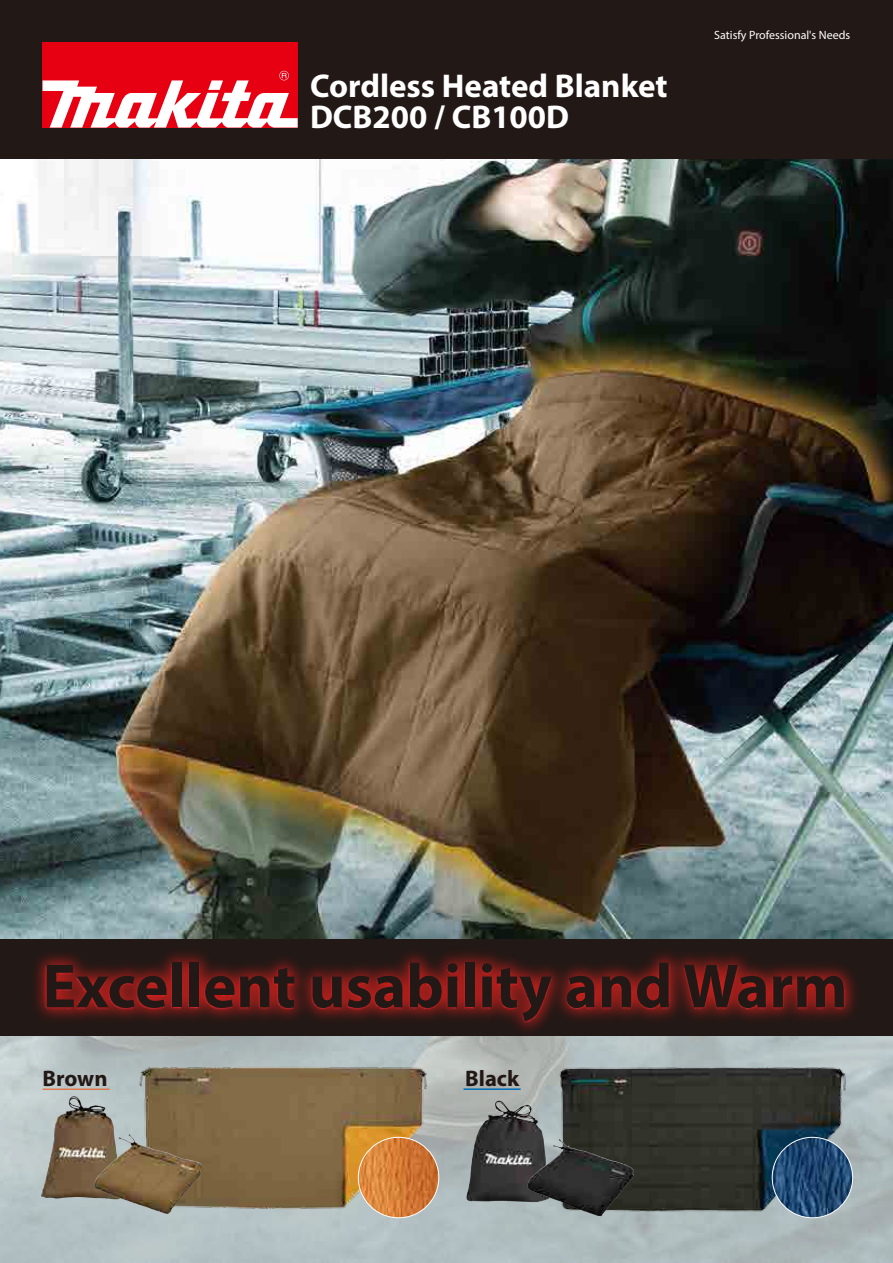
<style>
.page{position:relative;width:893px;height:1263px;background:#fff}
.page>*{position:absolute;margin:0;border:0;box-sizing:border-box;transform-origin:0 0}
.t1{font:700 63px "Myriad Pro";color:#221815}
.t2{font:700 33px "Myriad Pro";color:#fff}
.t3{font:700 22.5px "Myriad Pro";color:#221815}
.t4{font:12px "Myriad Pro";color:#fff}
</style>
<div class="page">
<img style="left:0;top:159px;width:893px;height:780px">
<svg style="left:0;top:1036px;width:893px;height:227px;background:#b2bec1"></svg>
<div style="left:0;top:0;width:893px;height:158px;background:#221815"></div>
<div style="left:43px;top:43px;width:255px;height:85px;background:#e60012"></div>
<svg style="left:43px;top:71px;width:255px;height:57px"></svg>
<div style="left:0;top:939px;width:893px;height:97px;background:#221815"></div>
<img style="left:23px;top:935px;width:846px;height:283px">
<img style="left:40px;top:952px;width:813px;height:249px">
<p class="t2" style="left:310px;top:64px;width:359px">Cordless Heated Blanket</p>
<p class="t2" style="left:310px;top:95px;width:261px">DCB200 / CB100D</p>
<p class="t4" style="left:714px;top:27px;width:138px">Satisfy Professional's Needs</p>
<h1 class="t1" style="left:43px;top:945px;width:807px">Excellent usability and Warm</h1>
<p class="t3" style="left:43px;top:1064px;width:67px">Brown</p>
<p class="t3" style="left:465px;top:1064px;width:55px">Black</p>
</div>
